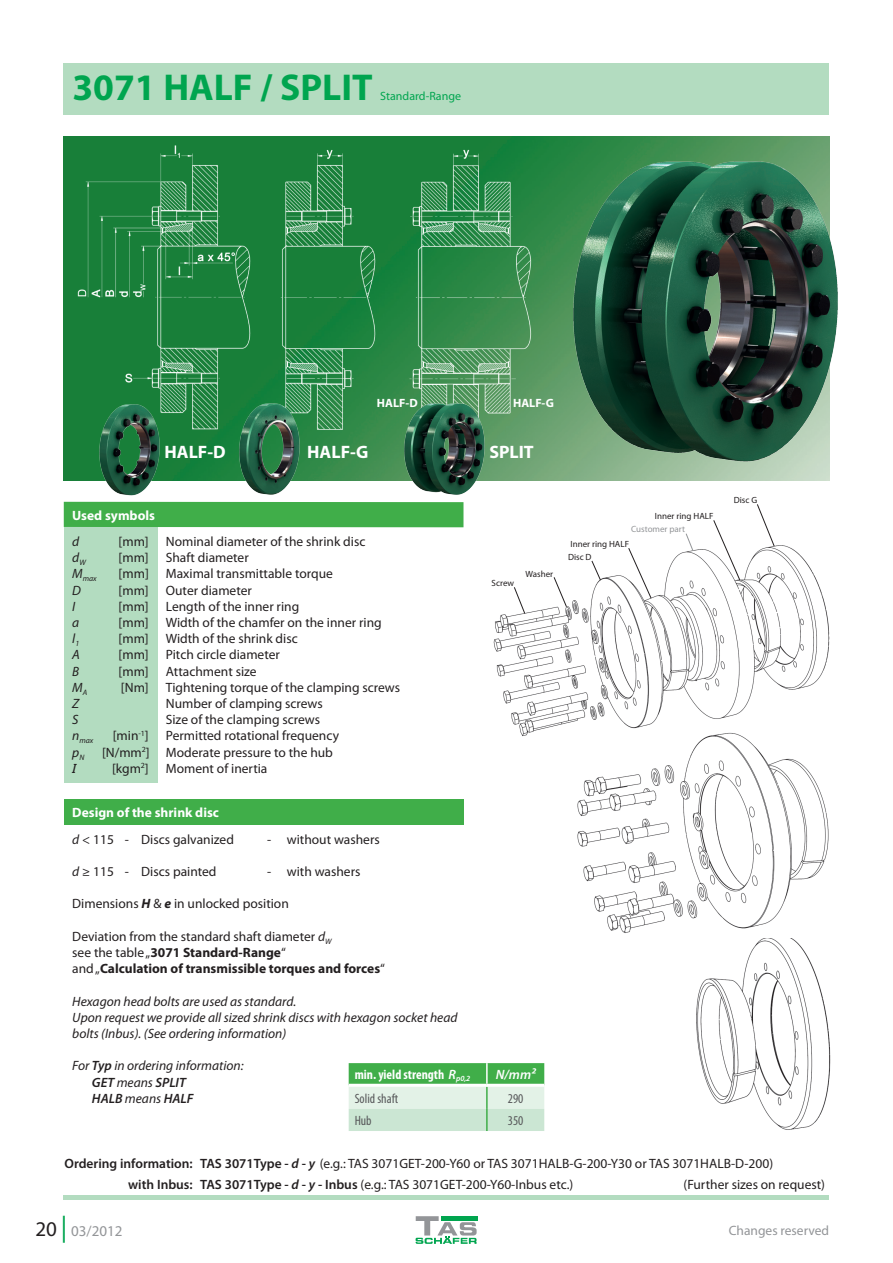
<style>
.page{position:relative;width:893px;height:1263px;background:#fff}
.page>*{position:absolute;margin:0;border:0;box-sizing:border-box;transform-origin:0 0}
.t1{font:700 37.5px "Myriad Pro";color:#00a54f}
.t2{font:700 18px "Myriad Pro";color:#fff}
.t3{font:15px "Myriad Pro";color:#939598}
.t4{font:13.5px "Myriad Pro";color:#231f20}
.t5{font:italic 13.5px/16.2px "Myriad Pro";color:#231f20}
.t6{font:700 13.5px "Myriad Pro";color:#231f20}
.t7{font:700 13.5px "Myriad Pro";color:#fff}
.t8{font:italic 600 13.5px "Myriad Pro";color:#231f20}
.t9{font:700 condensed 13.5px "Myriad Pro";color:#fff}
.t10{font:condensed 13.5px "Myriad Pro";color:#57585a}
.t11{font:13.5px "Myriad Pro";color:#939598}
.t12{font:italic 600 13.5px "Myriad Pro";color:#fff}
.t13{font:italic 13.5px "Rockwell";color:#231f20}
.t14{font:12px "Myriad Pro";color:#00a54f}
.t15{font:700 12px "Myriad Pro";color:#fff}
.t16{font:9px "Myriad Pro";color:#231f20}
.t17{font:9px "Myriad Pro";color:#939598}
.t18{font:italic 7.8px "Myriad Pro";color:#231f20}
.s1{font-style:italic}
.s2{font-weight:700;font-style:italic}
.s3{font-weight:400}
.s4{font-weight:600}
.s5{font-weight:600;font-style:italic;font-stretch:normal}
.s6{font-weight:600;font-style:italic}
.s7{font-size:21px;color:#231f20}
.s8{font-size:27px;color:#00a54f}
</style>
<div class="page">
<div style="left:64px;top:64px;width:765px;height:51px;background:#b3dcc0"></div>
<hr style="left:64px;top:1195px;width:765px;height:4px;background:#b3dcc0">
<svg style="left:416px;top:1216px;width:61px;height:28px"></svg>
<img style="left:64px;top:136px;width:765px;height:345px">
<img style="left:493px;top:545px;width:337px;height:191px">
<svg style="left:756px;top:504px;width:19px;height:43px"></svg>
<svg style="left:685px;top:533px;width:9px;height:19px"></svg>
<svg style="left:713px;top:520px;width:28px;height:61px"></svg>
<svg style="left:628px;top:547px;width:24px;height:52px"></svg>
<svg style="left:591px;top:560px;width:11px;height:21px"></svg>
<svg style="left:553px;top:576px;width:15px;height:32px"></svg>
<svg style="left:513px;top:586px;width:13px;height:29px"></svg>
<img style="left:70px;top:142px;width:492px;height:298px">
<img style="left:570px;top:155px;width:268px;height:309px">
<img style="left:98px;top:403px;width:64px;height:93px">
<img style="left:237px;top:402px;width:63px;height:93px">
<img style="left:403px;top:401px;width:85px;height:94px">
<img style="left:696px;top:938px;width:135px;height:192px">
<img style="left:573px;top:730px;width:257px;height:203px">
<div style="left:64px;top:799px;width:399px;height:25px;background:#40ae49"></div>
<svg style="left:349px;top:1063px;width:195px;height:68px;background:#a7d8ae"></svg>
<hr style="left:486px;top:1087px;width:2px;height:22px;background:#40ae49">
<hr style="left:486px;top:1109px;width:2px;height:22px;background:#40ae49">
<hr style="left:486px;top:1063px;width:2px;height:21px;background:#fff">
<hr style="left:349px;top:1084px;width:138px;height:3px;background:#fff">
<hr style="left:487px;top:1084px;width:57px;height:3px;background:#fff">
<div style="left:64px;top:527px;width:93px;height:255px;background:#b3dcc0"></div>
<div style="left:64px;top:502px;width:399px;height:25px;background:#40ae49"></div>
<p class="t1" style="left:72px;top:63px;width:302px">3071 HALF / SPLIT</p>
<p class="t14" style="left:380px;top:89px;width:82px">Standard-Range</p>
<p class="t15" style="left:377px;top:395px;width:42px">HALF-D</p>
<p class="t15" style="left:513px;top:395px;width:42px">HALF-G</p>
<p class="t2" style="left:165px;top:440px;width:63px">HALF-D</p>
<p class="t2" style="left:307px;top:440px;width:63px">HALF-G</p>
<p class="t2" style="left:489px;top:440px;width:46px">SPLIT</p>
<p class="t7" style="left:72px;top:506px;width:84px">Used symbols</p>
<p class="t5" style="left:72px;top:533px;width:9px">d</p>
<p class="t4" style="left:119px;top:533px;width:32px">[mm]</p>
<p class="t4" style="left:166px;top:533px;width:201px">Nominal diameter of the shrink disc</p>
<p class="t5" style="left:72px;top:549px;width:15px">d<sub>W</sub></p>
<p class="t4" style="left:119px;top:549px;width:32px">[mm]</p>
<p class="t4" style="left:166px;top:549px;width:84px">Shaft diameter</p>
<p class="t18" style="left:72px;top:574px;width:26px"><sup>M</sup>max</p>
<p class="t4" style="left:119px;top:565px;width:32px">[mm]</p>
<p class="t4" style="left:166px;top:565px;width:169px">Maximal transmittable torque</p>
<p class="t5" style="left:72px;top:582px;width:10px">D</p>
<p class="t4" style="left:119px;top:582px;width:32px">[mm]</p>
<p class="t4" style="left:166px;top:582px;width:88px">Outer diameter</p>
<p class="t5" style="left:72px;top:598px;width:5px">I</p>
<p class="t4" style="left:119px;top:598px;width:32px">[mm]</p>
<p class="t4" style="left:166px;top:598px;width:135px">Length of the inner ring</p>
<p class="t5" style="left:72px;top:614px;width:9px">a</p>
<p class="t4" style="left:119px;top:614px;width:32px">[mm]</p>
<p class="t4" style="left:166px;top:614px;width:217px">Width of the chamfer on the inner ring</p>
<p class="t5" style="left:72px;top:630px;width:8px">l<sub>1</sub></p>
<p class="t4" style="left:119px;top:630px;width:32px">[mm]</p>
<p class="t4" style="left:166px;top:630px;width:133px">Width of the shrink disc</p>
<p class="t5" style="left:72px;top:646px;width:9px">A</p>
<p class="t4" style="left:119px;top:646px;width:32px">[mm]</p>
<p class="t4" style="left:166px;top:646px;width:116px">Pitch circle diameter</p>
<p class="t5" style="left:72px;top:663px;width:9px">B</p>
<p class="t4" style="left:119px;top:663px;width:32px">[mm]</p>
<p class="t4" style="left:166px;top:663px;width:92px">Attachment size</p>
<p class="t5" style="left:72px;top:679px;width:17px">M<sub>A</sub></p>
<p class="t4" style="left:121px;top:679px;width:29px">[Nm]</p>
<p class="t4" style="left:166px;top:679px;width:236px">Tightening torque of the clamping screws</p>
<p class="t5" style="left:72px;top:695px;width:9px">Z</p>
<p class="t4" style="left:166px;top:695px;width:158px">Number of clamping screws</p>
<p class="t5" style="left:72px;top:711px;width:8px">S</p>
<p class="t4" style="left:166px;top:711px;width:156px">Size of the clamping screws</p>
<p class="t18" style="left:72px;top:736px;width:23px"><sup>n</sup>max</p>
<p class="t4" style="left:113px;top:727px;width:38px">[min<sup>-1</sup>]</p>
<p class="t4" style="left:166px;top:727px;width:175px">Permitted rotational frequency</p>
<p class="t5" style="left:72px;top:744px;width:14px">p<sub>N</sub></p>
<p class="t4" style="left:102px;top:744px;width:232px">[N/mm<sup>2</sup>] Moderate pressure to the hub</p>
<p class="t13" style="left:72px;top:760px;width:5px">I</p>
<p class="t4" style="left:112px;top:760px;width:38px">[kgm<sup>2</sup>]</p>
<p class="t4" style="left:166px;top:760px;width:103px">Moment of inertia</p>
<p class="t7" style="left:72px;top:804px;width:148px">Design of the shrink disc</p>
<p class="t16" style="left:492px;top:578px;width:24px">Screw</p>
<p class="t16" style="left:526px;top:568px;width:29px">Washer</p>
<p class="t4" style="left:72px;top:831px;width:163px"><span class="s1">d</span> &lt; 115 - Discs galvanized</p>
<p class="t4" style="left:267px;top:831px;width:114px">- without washers</p>
<p class="t4" style="left:72px;top:863px;width:146px"><span class="s1">d</span> ≥ 115 - Discs painted</p>
<p class="t4" style="left:267px;top:863px;width:95px">- with washers</p>
<p class="t4" style="left:72px;top:895px;width:218px">Dimensions <span class="s2">H</span> &amp; <span class="s2">e</span> in unlocked position</p>
<p class="t4" style="left:72px;top:928px;width:261px">Deviation from the standard shaft diameter <span class="s1">d</span><sub>W</sub></p>
<p class="t6" style="left:72px;top:944px;width:215px"><span class="s3">see the table „</span>3071 Standard-Range<span class="s3">“</span></p>
<p class="t6" style="left:72px;top:960px;width:314px"><span class="s3">and „</span>Calculation of transmissible torques and forces<span class="s3">“</span></p>
<p class="t5" style="left:72px;top:993px;width:225px">Hexagon head bolts are used as standard.</p>
<p class="t5" style="left:72px;top:1009px;width:387px">Upon request we provide all sized shrink discs with hexagon socket head bolts (Inbus). (See ordering information)</p>
<p class="t5" style="left:72px;top:1057px;width:173px">For <span class="s4">Typ</span> in ordering information:</p>
<p class="t8" style="left:92px;top:1073px;width:95px">GET <span class="s3">means</span> SPLIT</p>
<p class="t8" style="left:92px;top:1090px;width:103px">HALB <span class="s3">means</span> HALF</p>
<p class="t9" style="left:355px;top:1066px;width:117px">min. yield strength <span class="s5">R</span><sub>p0,2</sub></p>
<p class="t12" style="left:496px;top:1066px;width:41px">N/mm²</p>
<p class="t10" style="left:355px;top:1090px;width:45px">Solid shaft</p>
<p class="t10" style="left:508px;top:1090px;width:17px">290</p>
<p class="t10" style="left:355px;top:1112px;width:19px">Hub</p>
<p class="t10" style="left:508px;top:1112px;width:17px">350</p>
<p class="t16" style="left:655px;top:511px;width:60px">Inner ring HALF</p>
<p class="t17" style="left:631px;top:524px;width:55px">Customer part</p>
<p class="t16" style="left:570px;top:538px;width:60px">Inner ring HALF</p>
<p class="t16" style="left:568px;top:552px;width:25px">Disc D</p>
<p class="t16" style="left:734px;top:494px;width:25px">Disc G</p>
<p class="t4" style="left:65px;top:1155px;width:710px"><span class="s4">Ordering information: TAS 3071Type -</span> <span class="s6">d</span> <span class="s4">-</span> <span class="s6">y</span> (e.g.: TAS 3071GET-200-Y60 or TAS 3071HALB-G-200-Y30 or TAS 3071HALB-D-200)</p>
<p class="t4" style="left:128px;top:1176px;width:447px"><span class="s4">with Inbus: TAS 3071Type -</span> <span class="s6">d</span> <span class="s4">-</span> <span class="s6">y</span> <span class="s4">- Inbus</span> (e.g.: TAS 3071GET-200-Y60-Inbus etc.)</p>
<p class="t4" style="left:684px;top:1176px;width:143px">(Further sizes on request)</p>
<p class="t3" style="left:36px;top:1222px;width:88px"><span class="s7">20</span> <span class="s8">|</span> 03/2012</p>
<p class="t11" style="left:729px;top:1222px;width:102px">Changes reserved</p>
</div>
